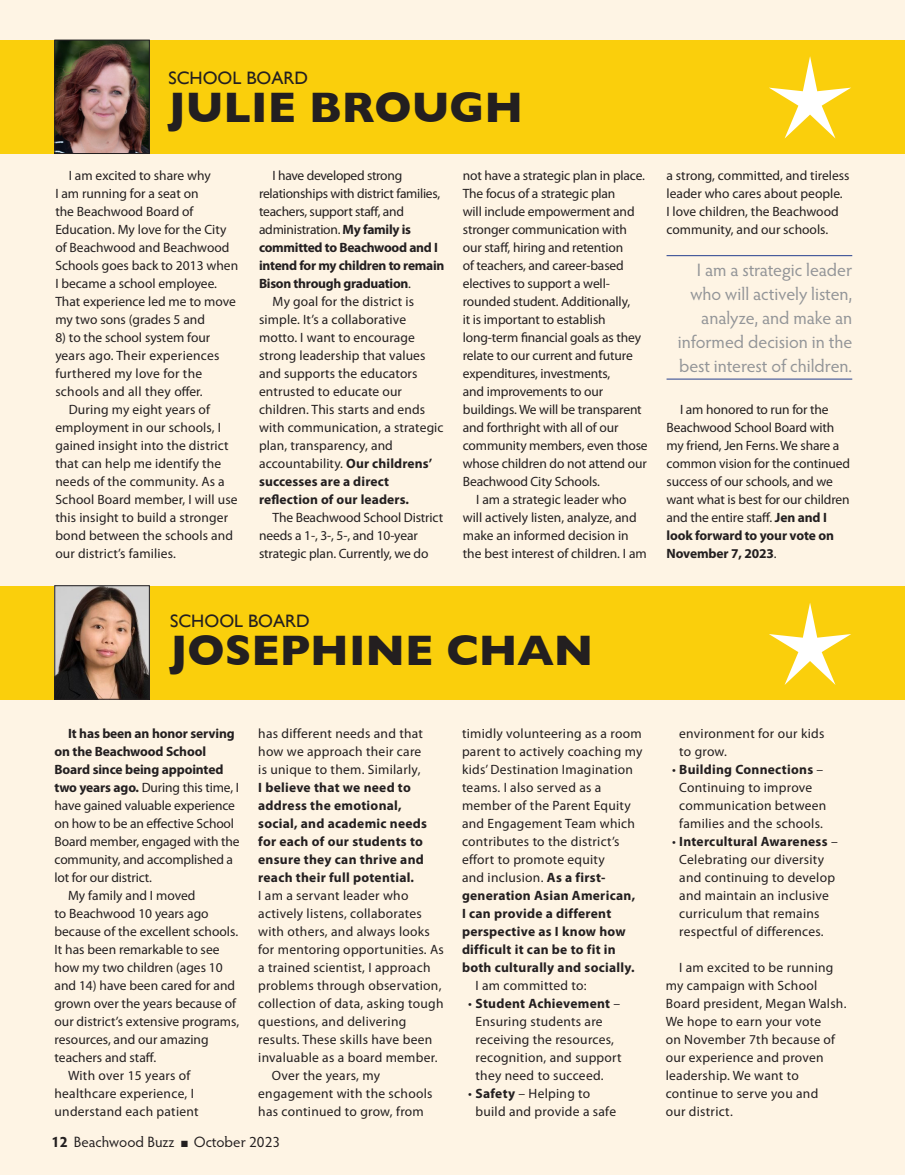
<style>
.page{position:relative;width:905px;height:1175px;background:#fff}
.page>*{position:absolute;margin:0;border:0;box-sizing:border-box;transform-origin:0 0}
.Main_Header{font:700 43.5px "Gill Sans";color:#231f20}
.Callout{font:18px/24px "Hypatia Sans Pro";color:#939598;text-align:right}
.Main_Header-2{font:18px "Gill Sans";color:#231f20}
.t1{font:15px "Hypatia Sans Pro";color:#231f20}
.Text_Indent{font:13.5px/18px "Myriad Pro";color:#231f20}
.Text_Indent-2{font:13.5px/18px "Myriad Pro";letter-spacing:.02em;color:#231f20}
.Hanging_Indent{font:13.5px/18px "Myriad Pro";letter-spacing:.02em;color:#231f20}
.Text_Indent-3{font:13.5px/18px "Myriad Pro";letter-spacing:-.02em;color:#231f20}
.s1{font-weight:700}
</style>
<div class="page">
<div style="left:0;top:0;width:904px;height:1174px;background:#fef4e4"></div>
<div style="left:0;top:585px;width:904px;height:114px;background:#facf0c"></div>
<div style="left:0;top:40px;width:904px;height:114px;background:#facf0c"></div>
<img style="left:57px;top:587px;width:90px;height:110px">
<div style="left:55px;top:585px;width:94px;height:114px;border:1px solid #231f20"></div>
<hr style="left:666px;top:255px;width:186px;height:1px;background:#253f8e">
<hr style="left:666px;top:379px;width:186px;height:1px;background:#253f8e">
<img style="left:57px;top:42px;width:90px;height:110px">
<div style="left:55px;top:40px;width:94px;height:114px;border:1px solid #231f20"></div>
<svg style="left:769px;top:56px;width:82px;height:82px"></svg>
<svg style="left:769px;top:603px;width:82px;height:82px"></svg>
<p class="Main_Header-2" style="left:168px;top:68px;width:141px">SCHOOL BOARD</p>
<p class="Main_Header" style="left:168px;top:73px;width:356px">JULIE BROUGH</p>
<p class="Text_Indent" style="left:55px;top:167px;width:184px;text-indent:14px">I am excited to share why<br>I am running for a seat on<br>the Beachwood Board of<br>Education. My love for the City of Beachwood and Beachwood<br>Schools goes back to 2013 when<br>I became a school employee.<br>That experience led me to move my two sons (grades 5 and</p>
<p class="Text_Indent-2" style="left:55px;top:329px;width:166px">8) to the school system four years ago. Their experiences furthered my love for the schools and all they offer.</p>
<p class="Text_Indent" style="left:55px;top:401px;width:184px;text-indent:14px">During my eight years of employment in our schools, I gained insight into the district that can help me identify the needs of the community. As a<br>School Board member, I will use this insight to build a stronger bond between the schools and our district’s families.</p>
<p class="Text_Indent-3" style="left:259px;top:167px;width:187px;text-indent:14px">I have developed strong relationships with district families, teachers, support staff, and administration. <span class="s1">My family is committed to Beachwood and I intend for my children to remain<br>Bison through graduation</span>.</p>
<p class="Text_Indent" style="left:259px;top:293px;width:186px;text-indent:14px">My goal for the district is simple. It’s a collaborative motto. I want to encourage strong leadership that values and supports the educators entrusted to educate our children. This starts and ends with communication, a strategic plan, transparency, and accountability. <span class="s1">Our childrens’ successes are a direct reflection of our leaders.</span></p>
<p class="Text_Indent" style="left:259px;top:509px;width:185px;text-indent:14px">The Beachwood School District needs a 1-, 3-, 5-, and 10-year strategic plan. Currently, we do</p>
<p class="Text_Indent" style="left:463px;top:167px;width:186px">not have a strategic plan in place.<br>The focus of a strategic plan<br>will include empowerment and stronger communication with our staff, hiring and retention<br>of teachers, and career-based electives to support a well&shy;rounded student. Additionally,<br>it is important to establish long-term financial goals as they relate to our current and future expenditures, investments,<br>and improvements to our buildings. We will be transparent and forthright with all of our community members, even those whose children do not attend our<br>Beachwood City Schools.</p>
<p class="Text_Indent" style="left:463px;top:491px;width:185px;text-indent:14px">I am a strategic leader who will actively listen, analyze, and make an informed decision in the best interest of children. I am</p>
<p class="Text_Indent" style="left:666px;top:167px;width:184px">a strong, committed, and tireless leader who cares about people.<br>I love children, the Beachwood community, and our schools.</p>
<p class="Callout" style="left:677px;top:257px;width:176px">I am a strategic leader who will actively listen, analyze, and make an informed decision in the best interest of children.</p>
<p class="Text_Indent" style="left:666px;top:401px;width:185px;text-indent:14px">I am honored to run for the<br>Beachwood School Board with my friend, Jen Ferns. We share a common vision for the continued success of our schools, and we want what is best for our children and the entire staff. <span class="s1">Jen and I look forward to your vote on<br>November 7, 2023</span>.</p>
<p class="Main_Header-2" style="left:170px;top:610px;width:141px">SCHOOL BOARD</p>
<p class="Main_Header" style="left:170px;top:615px;width:425px">JOSEPHINE CHAN</p>
<p class="Text_Indent" style="left:54px;top:725px;width:186px;text-indent:14px"><span class="s1">It has been an honor serving on the Beachwood School<br>Board since being appointed two years ago.</span> During this time, I have gained valuable experience on how to be an effective School<br>Board member, engaged with the community, and accomplished a lot for our district.</p>
<p class="Text_Indent" style="left:54px;top:887px;width:186px;text-indent:14px">My family and I moved<br>to Beachwood 10 years ago because of the excellent schools.<br>It has been remarkable to see how my two children (ages 10 and 14) have been cared for and grown over the years because of our district’s extensive programs, resources, and our amazing teachers and staff.</p>
<p class="Text_Indent-2" style="left:54px;top:1067px;width:146px;text-align:center">With over 15 years of healthcare experience, I understand each patient</p>
<p class="Text_Indent-2" style="left:258px;top:725px;width:187px">has different needs and that how we approach their care<br>is unique to them. Similarly,<br><span class="s1">I believe that we need to address the emotional, social, and academic needs for each of our students to ensure they can thrive and reach their full potential.<br></span>I am a servant leader who actively listens, collaborates with others, and always looks for mentoring opportunities. As a trained scientist, I approach problems through observation, collection of data, asking tough questions, and delivering results. These skills have been invaluable as a board member.</p>
<p class="Text_Indent-2" style="left:258px;top:1067px;width:176px;text-indent:14px">Over the years, my engagement with the schools has continued to grow, from</p>
<p class="t1" style="left:51px;top:1131px;width:230px"><span class="s1">12</span> Beachwood Buzz ■ October 2023</p>
<p class="Text_Indent-2" style="left:462px;top:725px;width:182px">timidly volunteering as a room parent to actively coaching my kids’ Destination Imagination teams. I also served as a member of the Parent Equity and Engagement Team which contributes to the district’s effort to promote equity<br>and inclusion. <span class="s1">As a first&shy;generation Asian American,<br>I can provide a different perspective as I know how difficult it can be to fit in both culturally and socially.</span></p>
<p class="Text_Indent-2" style="left:475px;top:977px;width:113px">I am committed to:</p>
<p class="Hanging_Indent" style="left:475px;top:995px;width:148px;text-indent:-7px">• <span class="s1">Student Achievement</span> –<br>Ensuring students are receiving the resources, recognition, and support they need to succeed.</p>
<p class="Hanging_Indent" style="left:475px;top:1085px;width:142px;text-indent:-7px">• <span class="s1">Safety</span> – Helping to build and provide a safe</p>
<p class="Hanging_Indent" style="left:679px;top:725px;width:147px">environment for our kids to grow.</p>
<p class="Hanging_Indent" style="left:672px;top:761px;width:156px;text-align:center">• <span class="s1">Building Connections</span> –<br>Continuing to improve communication between families and the schools.</p>
<p class="Hanging_Indent" style="left:679px;top:833px;width:160px;text-indent:-7px">• <span class="s1">Intercultural Awareness</span> –<br>Celebrating our diversity and continuing to develop and maintain an inclusive curriculum that remains respectful of differences.</p>
<p class="Text_Indent-2" style="left:665px;top:959px;width:182px;text-indent:14px">I am excited to be running my campaign with School<br>Board president, Megan Walsh.<br>We hope to earn your vote<br>on November 7th because of our experience and proven leadership. We want to continue to serve you and<br>our district.</p>
</div>
